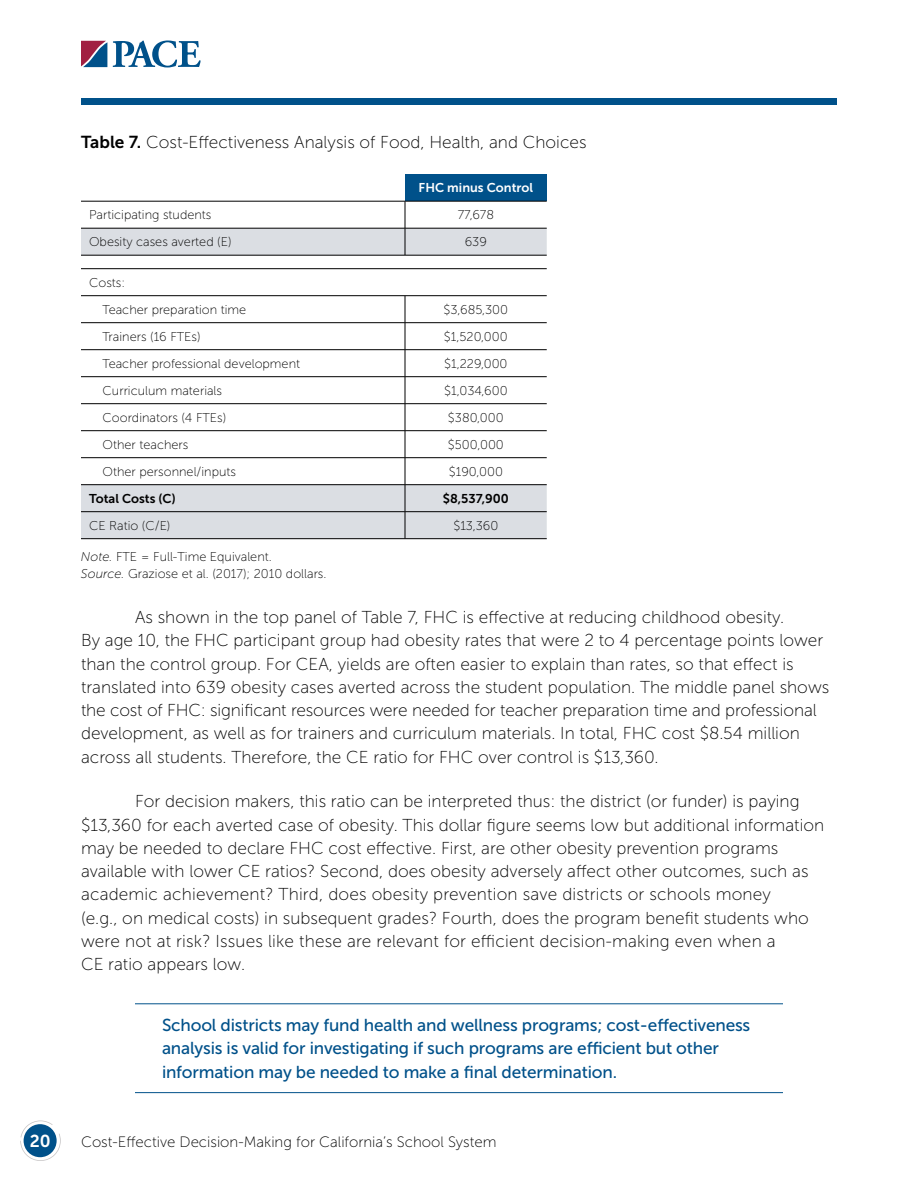
<style>
.page{position:relative;width:918px;height:1188px;background:#fff}
.page>*{position:absolute;margin:0;border:0;box-sizing:border-box;transform-origin:0 0}
.t1{font:17.25px/23.2px "Museo Sans 100";color:#000}
.t2{font:17.25px/23.2px "Museo Sans 500";letter-spacing:-.01em;color:#00518a}
.t3{font:17.25px "Museo Sans 700";color:#fff}
.t4{font:15px "Museo Sans 100";color:#000}
.t5{font:12.75px/27px "Museo Sans 100";color:#000}
.t6{font:12.75px "Museo Sans 700";color:#000}
.t7{font:12.75px "Museo Sans 700";color:#fff}
.s1{font-family:"Museo Sans 700"}
.s2{font-style:italic}
</style>
<div class="page">
<svg style="left:20px;top:1120px;width:41px;height:41px"></svg>
<div style="left:81px;top:98px;width:756px;height:7px;background:#00518a"></div>
<svg style="left:81px;top:41px;width:26px;height:26px"></svg>
<svg style="left:113px;top:40px;width:88px;height:27px"></svg>
<hr style="left:135px;top:1003px;width:648px;height:1px;background:#00518a">
<hr style="left:135px;top:1092px;width:648px;height:1px;background:#00518a">
<div style="left:405px;top:174px;width:142px;height:27px;background:#00518a"></div>
<svg style="left:81px;top:229px;width:466px;height:309px"></svg>
<svg style="left:405px;top:202px;width:1px;height:53px"></svg>
<svg style="left:405px;top:296px;width:1px;height:242px"></svg>
<hr style="left:81px;top:201px;width:324px;height:1px;background:#000">
<hr style="left:405px;top:201px;width:142px;height:1px;background:#000">
<hr style="left:81px;top:228px;width:324px;height:1px;background:#000">
<hr style="left:405px;top:228px;width:142px;height:1px;background:#000">
<hr style="left:81px;top:255px;width:324px;height:1px;background:#000">
<hr style="left:405px;top:255px;width:142px;height:1px;background:#000">
<hr style="left:81px;top:268px;width:324px;height:1px;background:#000">
<hr style="left:405px;top:268px;width:142px;height:1px;background:#000">
<hr style="left:81px;top:295px;width:324px;height:1px;background:#000">
<hr style="left:405px;top:295px;width:142px;height:1px;background:#000">
<hr style="left:81px;top:322px;width:324px;height:1px;background:#000">
<hr style="left:405px;top:322px;width:142px;height:1px;background:#000">
<hr style="left:81px;top:349px;width:324px;height:1px;background:#000">
<hr style="left:405px;top:349px;width:142px;height:1px;background:#000">
<hr style="left:81px;top:376px;width:324px;height:1px;background:#000">
<hr style="left:405px;top:376px;width:142px;height:1px;background:#000">
<hr style="left:81px;top:403px;width:324px;height:1px;background:#000">
<hr style="left:405px;top:403px;width:142px;height:1px;background:#000">
<hr style="left:81px;top:430px;width:324px;height:1px;background:#000">
<hr style="left:405px;top:430px;width:142px;height:1px;background:#000">
<hr style="left:81px;top:457px;width:324px;height:1px;background:#000">
<hr style="left:405px;top:457px;width:142px;height:1px;background:#000">
<hr style="left:81px;top:484px;width:324px;height:1px;background:#000">
<hr style="left:405px;top:484px;width:142px;height:1px;background:#000">
<hr style="left:81px;top:511px;width:324px;height:1px;background:#000">
<hr style="left:405px;top:511px;width:142px;height:1px;background:#000">
<hr style="left:81px;top:538px;width:324px;height:1px;background:#000">
<hr style="left:405px;top:538px;width:142px;height:1px;background:#000">
<p class="t1" style="left:81px;top:131px;width:507px"><span class="s1">Table 7.</span> Cost-Effectiveness Analysis of Food, Health, and Choices</p>
<p class="t7" style="left:419px;top:181px;width:116px">FHC minus Control</p>
<p class="t5" style="left:89px;top:202px;width:124px">Participating students</p>
<p class="t5" style="left:458px;top:202px;width:38px">77,678</p>
<p class="t5" style="left:89px;top:229px;width:144px">Obesity cases averted (E)</p>
<p class="t5" style="left:465px;top:229px;width:24px">639</p>
<p class="t5" style="left:103px;top:269px;width:145px;text-indent:-14px">Costs:<br>Teacher preparation time</p>
<p class="t5" style="left:444px;top:296px;width:66px">$3,685,300</p>
<p class="t5" style="left:103px;top:323px;width:100px">Trainers (16 FTEs)</p>
<p class="t5" style="left:444px;top:323px;width:65px">$1,520,000</p>
<p class="t5" style="left:103px;top:350px;width:199px">Teacher professional development</p>
<p class="t5" style="left:444px;top:350px;width:65px">$1,229,000</p>
<p class="t5" style="left:103px;top:377px;width:121px">Curriculum materials</p>
<p class="t5" style="left:444px;top:377px;width:65px">$1,034,600</p>
<p class="t5" style="left:103px;top:404px;width:125px">Coordinators (4 FTEs)</p>
<p class="t5" style="left:448px;top:404px;width:57px">$380,000</p>
<p class="t5" style="left:103px;top:431px;width:87px">Other teachers</p>
<p class="t5" style="left:448px;top:431px;width:57px">$500,000</p>
<p class="t5" style="left:103px;top:458px;width:135px">Other personnel/inputs</p>
<p class="t5" style="left:449px;top:458px;width:56px">$190,000</p>
<p class="t6" style="left:89px;top:492px;width:88px">Total Costs (C)</p>
<p class="t6" style="left:443px;top:492px;width:68px">$8,537,900</p>
<p class="t5" style="left:89px;top:512px;width:83px">CE Ratio (C/E)</p>
<p class="t5" style="left:453px;top:512px;width:47px">$13,360</p>
<p class="t5" style="left:81px;top:548px;width:247px;line-height:17.2px"><span class="s2">Note.</span> FTE = Full-Time Equivalent.<br><span class="s2">Source.</span> Graziose et al. (2017); 2010 dollars.</p>
<p class="t1" style="left:81px;top:606px;width:750px;text-indent:54px">As shown in the top panel of Table 7, FHC is effective at reducing childhood obesity.<br>By age 10, the FHC participant group had obesity rates that were 2 to 4 percentage points lower than the control group. For CEA, yields are often easier to explain than rates, so that effect is translated into 639 obesity cases averted across the student population. The middle panel shows the cost of FHC: significant resources were needed for teacher preparation time and professional development, as well as for trainers and curriculum materials. In total, FHC cost $8.54 million across all students. Therefore, the CE ratio for FHC over control is $13,360.</p>
<p class="t1" style="left:81px;top:790px;width:745px;text-indent:54px">For decision makers, this ratio can be interpreted thus: the district (or funder) is paying $13,360 for each averted case of obesity. This dollar figure seems low but additional information may be needed to declare FHC cost effective. First, are other obesity prevention programs available with lower CE ratios? Second, does obesity adversely affect other outcomes, such as academic achievement? Third, does obesity prevention save districts or schools money<br>(e.g., on medical costs) in subsequent grades? Fourth, does the program benefit students who were not at risk? Issues like these are relevant for efficient decision-making even when a<br>CE ratio appears low.</p>
<p class="t2" style="left:162px;top:1014px;width:590px">School districts may fund health and wellness programs; cost-effectiveness analysis is valid for investigating if such programs are efficient but other information may be needed to make a final determination.</p>
<p class="t3" style="left:30px;top:1131px;width:22px">20</p>
<p class="t4" style="left:81px;top:1134px;width:417px">Cost-Effective Decision-Making for California’s School System</p>
</div>
